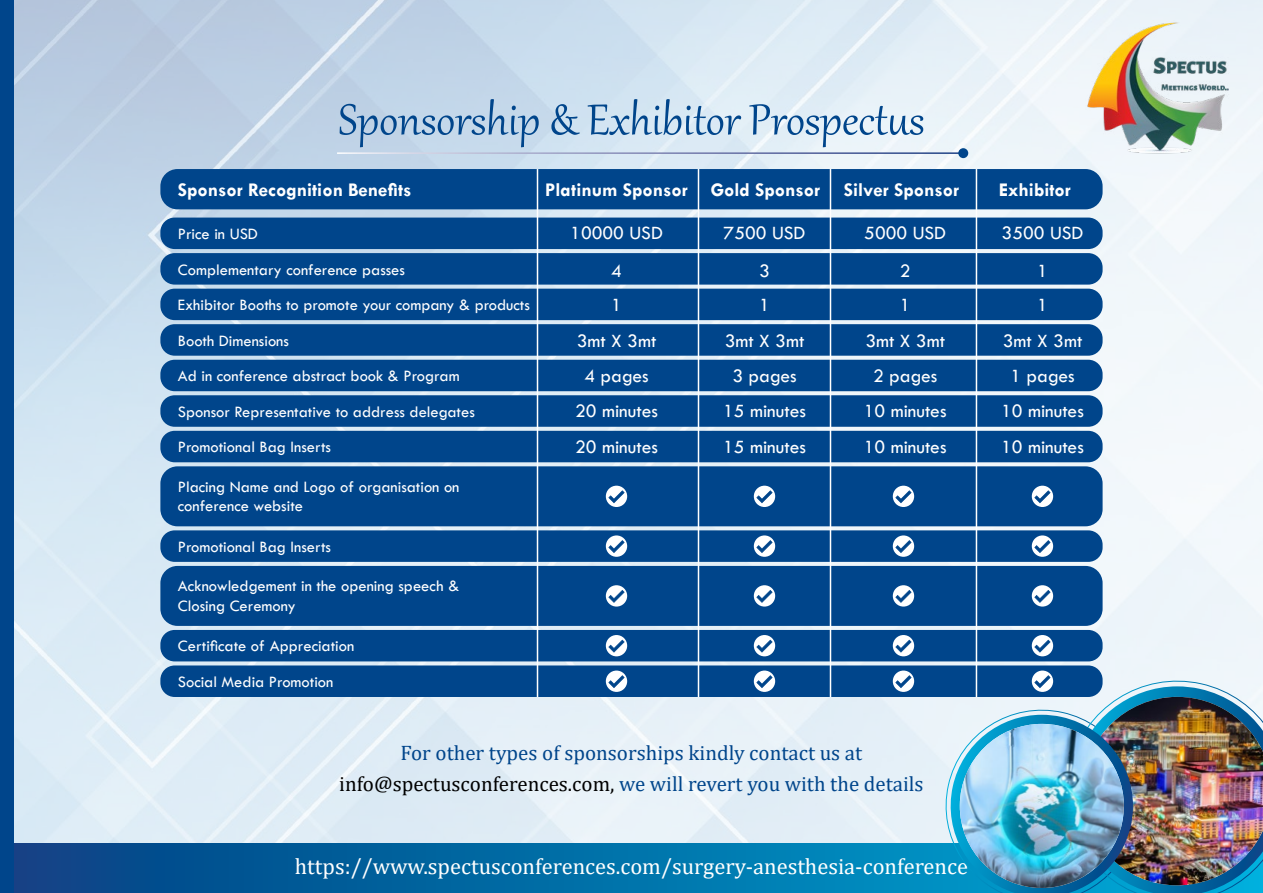
<style>
.page{position:relative;width:1263px;height:893px;background:#fff}
.page>*{position:absolute;margin:0;border:0;box-sizing:border-box;transform-origin:0 0}
.t1{font:53.1px "Gabriola";color:#00458b}
.t2{font:22.5px "Cambria";color:#fff}
.t3{font:21px/31.2px "Cambria";color:#00458b;text-align:center}
.t4{font:19.5px "Tw Cen";color:#fff}
.t5{font:700 19.5px "Tw Cen";color:#fff}
.t6{font:16.5px/35.5px "Tw Cen";color:#fff}
.s1{color:#000}
</style>
<div class="page">
<img style="left:14px;top:0;width:1249px;height:843px">
<svg style="left:14px;top:843px;width:922px;height:50px;background:#0267a1"></svg>
<div style="left:0;top:0;width:14px;height:893px;background:#00458b"></div>
<div style="left:160px;top:218px;width:942px;height:31px;background:#00458b;border-radius:14px"></div>
<div style="left:160px;top:253px;width:942px;height:32px;background:#00458b;border-radius:14px"></div>
<div style="left:160px;top:289px;width:942px;height:31px;background:#00458b;border-radius:14px"></div>
<div style="left:160px;top:324px;width:942px;height:32px;background:#00458b;border-radius:14px"></div>
<div style="left:160px;top:360px;width:942px;height:31px;background:#00458b;border-radius:14px"></div>
<div style="left:160px;top:395px;width:942px;height:32px;background:#00458b;border-radius:14px"></div>
<div style="left:160px;top:431px;width:942px;height:31px;background:#00458b;border-radius:14px"></div>
<div style="left:160px;top:169px;width:942px;height:40px;background:#00458b;border-radius:17px"></div>
<div style="left:160px;top:466px;width:942px;height:60px;background:#00458b;border-radius:17px"></div>
<div style="left:160px;top:566px;width:942px;height:60px;background:#00458b;border-radius:17px"></div>
<div style="left:160px;top:530px;width:942px;height:32px;background:#00458b;border-radius:14px"></div>
<div style="left:160px;top:630px;width:942px;height:31px;background:#00458b;border-radius:14px"></div>
<div style="left:160px;top:665px;width:942px;height:32px;background:#00458b;border-radius:14px"></div>
<hr style="left:537px;top:169px;width:1px;height:528px;background:#fff">
<hr style="left:698px;top:169px;width:1px;height:528px;background:#fff">
<hr style="left:830px;top:169px;width:1px;height:528px;background:#fff">
<hr style="left:976px;top:169px;width:1px;height:528px;background:#fff">
<hr style="left:337px;top:152px;width:625px;height:2px;background:#fff">
<div style="left:958px;top:148px;width:10px;height:10px;background:#00458b;border-radius:50%"></div>
<div style="left:606px;top:486px;width:21px;height:21px;background:#fff;border-radius:50%"></div>
<svg style="left:608px;top:490px;width:17px;height:13px"></svg>
<div style="left:754px;top:486px;width:21px;height:21px;background:#fff;border-radius:50%"></div>
<svg style="left:756px;top:490px;width:17px;height:13px"></svg>
<div style="left:893px;top:486px;width:21px;height:21px;background:#fff;border-radius:50%"></div>
<svg style="left:895px;top:490px;width:16px;height:13px"></svg>
<div style="left:1032px;top:486px;width:21px;height:21px;background:#fff;border-radius:50%"></div>
<svg style="left:1034px;top:490px;width:16px;height:13px"></svg>
<svg style="left:606px;top:535px;width:21px;height:22px"></svg>
<svg style="left:608px;top:540px;width:17px;height:13px"></svg>
<svg style="left:754px;top:535px;width:21px;height:22px"></svg>
<svg style="left:756px;top:540px;width:17px;height:13px"></svg>
<svg style="left:893px;top:535px;width:21px;height:22px"></svg>
<svg style="left:895px;top:540px;width:16px;height:13px"></svg>
<svg style="left:1032px;top:535px;width:21px;height:22px"></svg>
<svg style="left:1034px;top:540px;width:16px;height:13px"></svg>
<svg style="left:606px;top:585px;width:21px;height:22px"></svg>
<svg style="left:608px;top:590px;width:17px;height:13px"></svg>
<svg style="left:754px;top:585px;width:21px;height:22px"></svg>
<svg style="left:756px;top:590px;width:17px;height:13px"></svg>
<svg style="left:893px;top:585px;width:21px;height:22px"></svg>
<svg style="left:895px;top:590px;width:16px;height:13px"></svg>
<svg style="left:1032px;top:585px;width:21px;height:22px"></svg>
<svg style="left:1034px;top:590px;width:16px;height:13px"></svg>
<div style="left:606px;top:635px;width:21px;height:21px;background:#fff;border-radius:50%"></div>
<svg style="left:608px;top:640px;width:17px;height:13px"></svg>
<div style="left:754px;top:635px;width:21px;height:21px;background:#fff;border-radius:50%"></div>
<svg style="left:756px;top:640px;width:17px;height:13px"></svg>
<div style="left:893px;top:635px;width:21px;height:21px;background:#fff;border-radius:50%"></div>
<svg style="left:895px;top:640px;width:16px;height:13px"></svg>
<div style="left:1032px;top:635px;width:21px;height:21px;background:#fff;border-radius:50%"></div>
<svg style="left:1034px;top:640px;width:16px;height:13px"></svg>
<div style="left:606px;top:671px;width:21px;height:21px;background:#fff;border-radius:50%"></div>
<svg style="left:608px;top:675px;width:17px;height:13px"></svg>
<div style="left:754px;top:671px;width:21px;height:21px;background:#fff;border-radius:50%"></div>
<svg style="left:756px;top:675px;width:17px;height:13px"></svg>
<div style="left:893px;top:671px;width:21px;height:21px;background:#fff;border-radius:50%"></div>
<svg style="left:895px;top:675px;width:16px;height:13px"></svg>
<div style="left:1032px;top:671px;width:21px;height:21px;background:#fff;border-radius:50%"></div>
<img style="left:1085px;top:21px;width:145px;height:132px">
<svg style="left:1098px;top:670px;width:165px;height:5px"></svg>
<img style="left:936px;top:675px;width:327px;height:218px">
<img style="left:959px;top:724px;width:165px;height:164px">
<h1 class="t1" style="left:339px;top:85px;width:587px">Sponsorship &amp; Exhibitor Prospectus</h1>
<p class="t5" style="left:178px;top:178px;width:235px">Sponsor Recognition Benefits</p>
<p class="t5" style="left:545px;top:178px;width:144px">Platinum Sponsor</p>
<p class="t4" style="left:570px;top:221px;width:94px">10000 USD</p>
<p class="t4" style="left:724px;top:221px;width:83px">7500 USD</p>
<p class="t4" style="left:864px;top:221px;width:83px">5000 USD</p>
<p class="t4" style="left:1001px;top:221px;width:83px">3500 USD</p>
<p class="t4" style="left:611px;top:259px;width:12px">4</p>
<p class="t4" style="left:759px;top:259px;width:12px">3</p>
<p class="t4" style="left:900px;top:259px;width:12px">2</p>
<p class="t4" style="left:1037px;top:259px;width:12px">1</p>
<p class="t4" style="left:611px;top:293px;width:12px">1</p>
<p class="t4" style="left:759px;top:293px;width:12px">1</p>
<p class="t4" style="left:900px;top:293px;width:12px">1</p>
<p class="t4" style="left:1037px;top:293px;width:12px">1</p>
<p class="t4" style="left:577px;top:329px;width:81px">3mt X 3mt</p>
<p class="t4" style="left:725px;top:329px;width:81px">3mt X 3mt</p>
<p class="t4" style="left:865px;top:329px;width:81px">3mt X 3mt</p>
<p class="t4" style="left:1003px;top:329px;width:81px">3mt X 3mt</p>
<p class="t4" style="left:584px;top:364px;width:66px">4 pages</p>
<p class="t4" style="left:732px;top:364px;width:66px">3 pages</p>
<p class="t4" style="left:873px;top:364px;width:66px">2 pages</p>
<p class="t4" style="left:1010px;top:364px;width:66px">1 pages</p>
<p class="t4" style="left:575px;top:399px;width:84px">20 minutes</p>
<p class="t4" style="left:723px;top:399px;width:84px">15 minutes</p>
<p class="t4" style="left:864px;top:399px;width:84px">10 minutes</p>
<p class="t4" style="left:1001px;top:399px;width:84px">10 minutes</p>
<p class="t4" style="left:575px;top:435px;width:84px">20 minutes</p>
<p class="t4" style="left:723px;top:435px;width:84px">15 minutes</p>
<p class="t4" style="left:864px;top:435px;width:84px">10 minutes</p>
<p class="t4" style="left:1001px;top:435px;width:84px">10 minutes</p>
<p class="t5" style="left:711px;top:178px;width:250px">Gold Sponsor Silver Sponsor</p>
<p class="t5" style="left:999px;top:178px;width:74px">Exhibitor</p>
<p class="t6" style="left:178px;top:216px;width:353px">Price in USD<br>Complementary conference passes<br>Exhibitor Booths to promote your company &amp; products<br>Booth Dimensions<br>Ad in conference abstract book &amp; Program<br>Sponsor Representative to address delegates<br>Promotional Bag Inserts</p>
<p class="t6" style="left:178px;top:476px;width:283px;line-height:19.8px">Placing Name and Logo of organisation on conference website</p>
<p class="t6" style="left:178px;top:529px;width:155px">Promotional Bag Inserts</p>
<p class="t6" style="left:178px;top:576px;width:283px;line-height:19.8px">Acknowledgement in the opening speech &amp;<br>Closing Ceremony</p>
<p class="t6" style="left:178px;top:628px;width:178px">Certificate of Appreciation<br>Social Media Promotion</p>
<p class="t3" style="left:339px;top:737px;width:586px">For other types of sponsorships kindly contact us at <span class="s1">info@spectusconferences.com,</span> we will revert you with the details</p>
<h2 class="t2" style="left:295px;top:853px;width:675px">https://www.spectusconferences.com/surgery-anesthesia-conference</h2>
</div>
